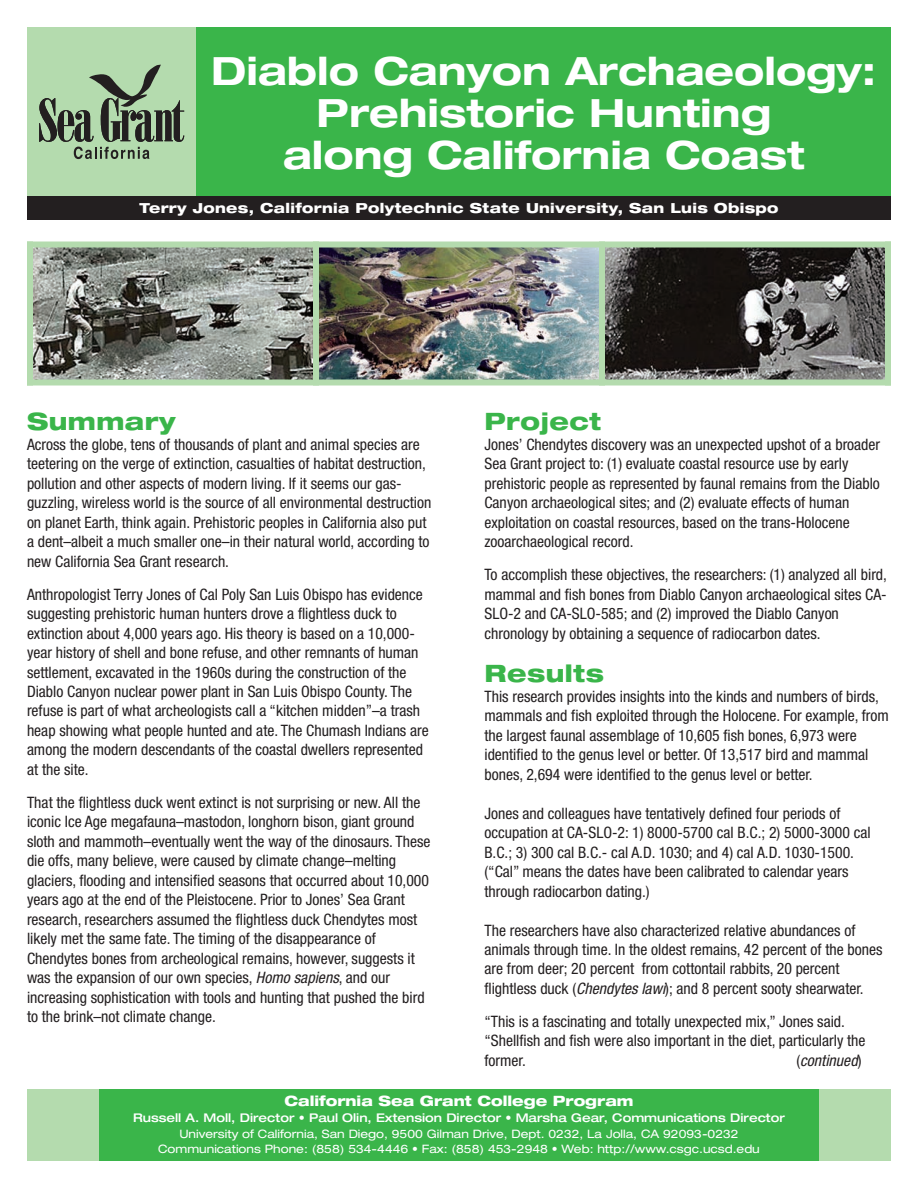
<style>
.page{position:relative;width:918px;height:1188px;background:#fff}
.page>*{position:absolute;margin:0;border:0;box-sizing:border-box;transform-origin:0 0}
.t1{font:700 expanded 39px/42px "Helvetica Neue";color:#fff;text-align:center}
.t2{font:800 expanded 24px "Helvetica Neue";letter-spacing:.02em;color:#3ab54a}
.t3{font:condensed 15.75px/19.5px "Helvetica Neue";color:#231f20}
.t4{font:italic condensed 15.75px "Helvetica Neue";letter-spacing:.005em;color:#231f20}
.t5{font:800 expanded 14.25px "Helvetica Neue";color:#fff}
.t6{font:800 expanded 13.8px "Helvetica Neue";letter-spacing:.025em;color:#fff}
.t7{font:500 expanded 12px "Helvetica Neue";color:#fff}
.t8{font:expanded 11.7px/15.8px "Helvetica Neue";color:#fff;text-align:center}
.s1{font-style:italic}
.s2{font-style:normal}
</style>
<div class="page">
<div style="left:27px;top:1089px;width:864px;height:72px;background:#3ab54a"></div>
<div style="left:27px;top:27px;width:169px;height:169px;background:#b4dbae"></div>
<svg style="left:39px;top:64px;width:145px;height:95px"></svg>
<div style="left:196px;top:27px;width:695px;height:169px;background:#3ab54a"></div>
<img style="left:33px;top:248px;width:280px;height:132px">
<img style="left:319px;top:248px;width:280px;height:132px">
<img style="left:605px;top:248px;width:280px;height:132px">
<div style="left:27px;top:242px;width:6px;height:144px;background:#b4dbae"></div>
<div style="left:313px;top:242px;width:6px;height:144px;background:#b4dbae"></div>
<div style="left:599px;top:242px;width:6px;height:144px;background:#b4dbae"></div>
<div style="left:885px;top:242px;width:6px;height:144px;background:#b4dbae"></div>
<div style="left:27px;top:242px;width:864px;height:6px;background:#b4dbae"></div>
<div style="left:27px;top:380px;width:864px;height:6px;background:#b4dbae"></div>
<div style="left:27px;top:1089px;width:72px;height:72px;background:#b4dbae"></div>
<div style="left:819px;top:1089px;width:72px;height:72px;background:#b4dbae"></div>
<div style="left:27px;top:196px;width:864px;height:24px;background:#231f20"></div>
<h1 class="t1" style="left:211px;top:54px;width:667px">Diablo Canyon Archaeology:<br>Prehistoric Hunting<br>along California Coast</h1>
<p class="t6" style="left:139px;top:203px;width:641px">Terry Jones, California Polytechnic State University, San Luis Obispo</p>
<h2 class="t2" style="left:27px;top:412px;width:150px">Summary</h2>
<p class="t3" style="left:27px;top:436px;width:406px">Across the globe, tens of thousands of plant and animal species are teetering on the verge of extinction, casualties of habitat destruction, pollution and other aspects of modern living. If it seems our gas&shy;guzzling, wireless world is the source of all environmental destruction on planet Earth, think again. Prehistoric peoples in California also put a dent–albeit a much smaller one–in their natural world, according to new California Sea Grant research.</p>
<p class="t3" style="left:27px;top:586px;width:403px">Anthropologist Terry Jones of Cal Poly San Luis Obispo has evidence suggesting prehistoric human hunters drove a flightless duck to extinction about 4,000 years ago. His theory is based on a 10,000- year history of shell and bone refuse, and other remnants of human settlement, excavated in the 1960s during the construction of the Diablo Canyon nuclear power plant in San Luis Obispo County. The refuse is part of what archeologists call a “kitchen midden”–a trash heap showing what people hunted and ate. The Chumash Indians are among the modern descendants of the coastal dwellers represented at the site.</p>
<p class="t3" style="left:27px;top:794px;width:405px">That the flightless duck went extinct is not surprising or new. All the iconic Ice Age megafauna–mastodon, longhorn bison, giant ground sloth and mammoth–eventually went the way of the dinosaurs. These die offs, many believe, were caused by climate change–melting glaciers, flooding and intensified seasons that occurred about 10,000 years ago at the end of the Pleistocene. Prior to Jones’ Sea Grant research, researchers assumed the flightless duck Chendytes most likely met the same fate. The timing of the disappearance of Chendytes bones from archeological remains, however, suggests it was the expansion of our own species, <span class="s1">Homo sapiens</span>, and our increasing sophistication with tools and hunting that pushed the bird to the brink–not climate change.</p>
<h2 class="t2" style="left:484px;top:412px;width:118px">Project</h2>
<p class="t3" style="left:484px;top:436px;width:397px">Jones’ Chendytes discovery was an unexpected upshot of a broader Sea Grant project to: (1) evaluate coastal resource use by early prehistoric people as represented by faunal remains from the Diablo Canyon archaeological sites; and (2) evaluate effects of human exploitation on coastal resources, based on the trans-Holocene zooarchaeological record.</p>
<p class="t3" style="left:484px;top:566px;width:404px">To accomplish these objectives, the researchers: (1) analyzed all bird, mammal and fish bones from Diablo Canyon archaeological sites CA-SLO-2 and CA-SLO-585; and (2) improved the Diablo Canyon chronology by obtaining a sequence of radiocarbon dates.</p>
<h2 class="t2" style="left:484px;top:664px;width:121px">Results</h2>
<p class="t3" style="left:484px;top:688px;width:406px">This research provides insights into the kinds and numbers of birds, mammals and fish exploited through the Holocene. For example, from the largest faunal assemblage of 10,605 fish bones, 6,973 were identified to the genus level or better. Of 13,517 bird and mammal bones, 2,694 were identified to the genus level or better.</p>
<p class="t3" style="left:484px;top:805px;width:388px">Jones and colleagues have tentatively defined four periods of occupation at CA-SLO-2: 1) 8000-5700 cal B.C.; 2) 5000-3000 cal B.C.; 3) 300 cal B.C.- cal A.D. 1030; and 4) cal A.D. 1030-1500. (“Cal” means the dates have been calibrated to calendar years through radiocarbon dating.)</p>
<p class="t3" style="left:484px;top:922px;width:399px">The researchers have also characterized relative abundances of animals through time. In the oldest remains, 42 percent of the bones are from deer; 20 percent from cottontail rabbits, 20 percent flightless duck (<span class="s1">Chendytes lawi</span>); and 8 percent sooty shearwater.</p>
<p class="t3" style="left:484px;top:1013px;width:383px">“This is a fascinating and totally unexpected mix,” Jones said. “Shellfish and fish were also important in the diet, particularly the former.</p>
<p class="t4" style="left:796px;top:1055px;width:67px"><span class="s2">(</span>continued<span class="s2">)</span></p>
<p class="t5" style="left:284px;top:1096px;width:351px">California Sea Grant College Program</p>
<p class="t7" style="left:133px;top:1113px;width:653px">Russell A. Moll, Director • Paul Olin, Extension Director • Marsha Gear, Communications Director</p>
<p class="t8" style="left:158px;top:1127px;width:603px">University of California, San Diego, 9500 Gilman Drive, Dept. 0232, La Jolla, CA 92093-0232<br>Communications Phone: (858) 534-4446 • Fax: (858) 453-2948 • Web: http://www.csgc.ucsd.edu</p>
</div>
